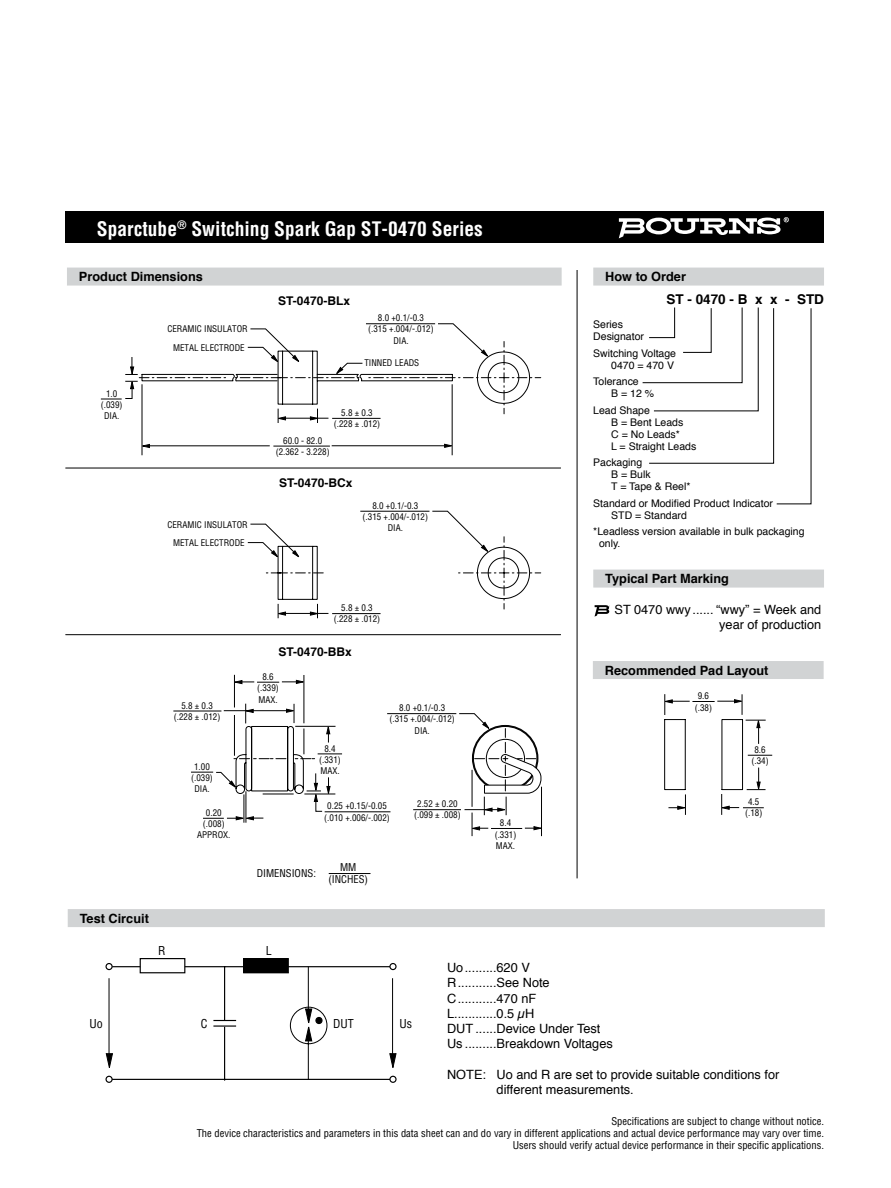
<style>
.page{position:relative;width:891px;height:1188px;background:#fff}
.page>*{position:absolute;margin:0;border:0;box-sizing:border-box;transform-origin:0 0}
.t1{font:700 condensed 19.5px "Helvetica";color:#fff}
.t2{font:700 13.5px "Helvetica";color:#000}
.t3{font:12.75px/15.3px "Helvetica";color:#000}
.t4{font:700 12.75px "Helvetica";color:#000}
.t5{font:700 12px "Helvetica";color:#000}
.t6{font:condensed 12px "Helvetica";color:#000}
.t7{font:condensed 10.5px/12px "Helvetica";color:#000;text-align:center}
.t8{font:10.5px/12px "Helvetica";color:#000}
.t9{font:condensed 9px/11.2px "Helvetica";color:#000;text-align:center}
</style>
<div class="page">
<hr style="left:452px;top:384px;width:1px;height:71px;background:#000">
<svg style="left:141px;top:444px;width:9px;height:4px"></svg>
<svg style="left:444px;top:444px;width:9px;height:4px"></svg>
<hr style="left:148px;top:445px;width:122px;height:1px;background:#000">
<hr style="left:332px;top:445px;width:116px;height:1px;background:#000">
<hr style="left:142px;top:384px;width:1px;height:71px;background:#000">
<hr style="left:273px;top:446px;width:57px;height:1px;background:#000">
<hr style="left:387px;top:713px;width:69px;height:1px;background:#000">
<svg style="left:101px;top:323px;width:440px;height:100px"></svg>
<hr style="left:284px;top:418px;width:44px;height:1px;background:#000">
<svg style="left:247px;top:510px;width:294px;height:108px"></svg>
<hr style="left:284px;top:613px;width:44px;height:1px;background:#000">
<hr style="left:304px;top:675px;width:1px;height:48px;background:#000">
<hr style="left:234px;top:675px;width:1px;height:32px;background:#000">
<svg style="left:233px;top:680px;width:72px;height:4px"></svg>
<hr style="left:173px;top:711px;width:48px;height:1px;background:#000">
<hr style="left:413px;top:809px;width:48px;height:1px;background:#000">
<svg style="left:458px;top:713px;width:84px;height:123px"></svg>
<hr style="left:465px;top:809px;width:37px;height:1px;background:#000">
<hr style="left:472px;top:770px;width:1px;height:37px;background:#000">
<hr style="left:325px;top:811px;width:65px;height:1px;background:#000">
<svg style="left:191px;top:704px;width:151px;height:119px"></svg>
<hr style="left:66px;top:468px;width:495px;height:1px;background:#000">
<hr style="left:66px;top:634px;width:495px;height:1px;background:#000">
<hr style="left:66px;top:855px;width:495px;height:1px;background:#000">
<div style="left:65px;top:212px;width:759px;height:31px;background:#000"></div>
<svg style="left:619px;top:217px;width:170px;height:21px"></svg>
<div style="left:67px;top:268px;width:495px;height:18px;background:#d1d3d4"></div>
<div style="left:593px;top:268px;width:231px;height:18px;background:#d1d3d4"></div>
<svg style="left:642px;top:307px;width:170px;height:198px"></svg>
<div style="left:593px;top:570px;width:231px;height:18px;background:#d1d3d4"></div>
<hr style="left:329px;top:873px;width:42px;height:1px;background:#000">
<hr style="left:577px;top:270px;width:1px;height:608px;background:#000">
<div style="left:68px;top:909px;width:757px;height:18px;background:#d1d3d4"></div>
<hr style="left:112px;top:1079px;width:278px;height:1px;background:#000">
<hr style="left:112px;top:966px;width:278px;height:1px;background:#000">
<div style="left:140px;top:958px;width:45px;height:15px;background:#fff;border:1px solid #000"></div>
<svg style="left:105px;top:963px;width:8px;height:120px"></svg>
<hr style="left:109px;top:978px;width:1px;height:78px;background:#000">
<svg style="left:212px;top:958px;width:185px;height:125px"></svg>
<svg style="left:595px;top:605px;width:14px;height:12px"></svg>
<div style="left:593px;top:661px;width:231px;height:18px;background:#d1d3d4"></div>
<svg style="left:664px;top:694px;width:108px;height:121px"></svg>
<h1 class="t1" style="left:97px;top:217px;width:387px">Sparctube<sup>®</sup> Switching Spark Gap ST-0470 Series</h1>
<h3 class="t4" style="left:79px;top:266px;width:125px">Product Dimensions</h3>
<h3 class="t5" style="left:278px;top:291px;width:74px">ST-0470-BLx</h3>
<p class="t9" style="left:167px;top:323px;width:82px">CERAMIC INSULATOR</p>
<p class="t9" style="left:368px;top:312px;width:67px">8.0 +0.1/-0.3 (.315 +.004/-.012)<br>DIA.</p>
<p class="t9" style="left:173px;top:342px;width:73px">METAL ELECTRODE</p>
<p class="t9" style="left:101px;top:388px;width:23px">1.0 (.039)<br>DIA.</p>
<p class="t9" style="left:167px;top:519px;width:82px">CERAMIC INSULATOR</p>
<p class="t9" style="left:173px;top:537px;width:73px">METAL ELECTRODE</p>
<p class="t9" style="left:364px;top:357px;width:56px">TINNED LEADS</p>
<p class="t9" style="left:334px;top:407px;width:48px">5.8 ± 0.3 (.228 ± .012)</p>
<p class="t9" style="left:276px;top:435px;width:56px">60.0 - 82.0 (2.362 - 3.228)</p>
<h3 class="t5" style="left:279px;top:473px;width:75px">ST-0470-BCx</h3>
<p class="t9" style="left:363px;top:500px;width:67px">8.0 +0.1/-0.3 (.315 +.004/-.012)<br>DIA.</p>
<p class="t9" style="left:174px;top:700px;width:48px">5.8 ± 0.3 (.228 ± .012)</p>
<p class="t9" style="left:191px;top:761px;width:23px">1.00 (.039)<br>DIA.</p>
<p class="t9" style="left:197px;top:807px;width:35px">0.20 (.008)<br>APPROX.</p>
<p class="t9" style="left:334px;top:602px;width:48px">5.8 ± 0.3 (.228 ± .012)</p>
<h3 class="t5" style="left:278px;top:642px;width:75px">ST-0470-BBx</h3>
<p class="t9" style="left:257px;top:671px;width:23px">8.6 (.339)<br>MAX.</p>
<p class="t9" style="left:319px;top:743px;width:23px">8.4 (.331)<br>MAX.</p>
<p class="t9" style="left:389px;top:702px;width:67px">8.0 +0.1/-0.3 (.315 +.004/-.012)<br>DIA.</p>
<p class="t9" style="left:324px;top:800px;width:67px">0.25 +0.15/-0.05 (.010 +.006/-.002)</p>
<p class="t7" style="left:257px;top:867px;width:61px">DIMENSIONS:</p>
<p class="t7" style="left:328px;top:860px;width:41px;line-height:12.6px">MM (INCHES)</p>
<p class="t9" style="left:414px;top:798px;width:48px">2.52 ± 0.20 (.099 ± .008)</p>
<h3 class="t4" style="left:80px;top:908px;width:71px">Test Circuit</h3>
<h3 class="t6" style="left:158px;top:943px;width:9px">R</h3>
<h3 class="t6" style="left:266px;top:943px;width:7px">L</h3>
<p class="t9" style="left:495px;top:817px;width:23px">8.4 (.331)<br>MAX.</p>
<h3 class="t4" style="left:605px;top:266px;width:82px">How to Order</h3>
<h2 class="t2" style="left:666px;top:288px;width:159px">ST - 0470 - B x x - STD</h2>
<p class="t8" style="left:593px;top:319px;width:52px">Series<br>Designator</p>
<p class="t8" style="left:593px;top:347px;width:84px;text-align:right">Switching Voltage<br>0470 = 470 V</p>
<p class="t8" style="left:611px;top:376px;width:44px;text-indent:-18px">Tolerance<br>B = 12 %</p>
<p class="t8" style="left:611px;top:404px;width:87px;text-indent:-18px">Lead Shape<br>B = Bent Leads<br>C = No Leads*<br>L = Straight Leads</p>
<p class="t8" style="left:611px;top:457px;width:81px;text-indent:-18px">Packaging<br>B = Bulk<br>T = Tape &amp; Reel*</p>
<p class="t8" style="left:611px;top:497px;width:163px;text-indent:-18px">Standard or Modified Product Indicator<br>STD = Standard</p>
<p class="t8" style="left:599px;top:526px;width:207px;text-indent:-6px">*Leadless version available in bulk packaging only.</p>
<h3 class="t4" style="left:605px;top:568px;width:125px">Typical Part Marking</h3>
<h3 class="t3" style="left:615px;top:602px;width:208px;text-align:right">ST 0470 wwy ...... “wwy” = Week and year of production</h3>
<p class="t9" style="left:643px;top:490px;width:23px">8.6 (.339)<br>MAX.</p>
<p class="t9" style="left:705px;top:573px;width:23px">(.331)</p>
<p class="t9" style="left:713px;top:619px;width:61px">0.25 +0.15/-0.05</p>
<h3 class="t4" style="left:605px;top:660px;width:165px">Recommended Pad Layout</h3>
<p class="t9" style="left:695px;top:690px;width:19px">9.6 (.38)</p>
<p class="t9" style="left:751px;top:744px;width:19px">8.6 (.34)</p>
<p class="t9" style="left:745px;top:796px;width:19px">4.5 (.18)</p>
<h3 class="t3" style="left:447px;top:960px;width:167px">Uo.........620 V<br>R...........See Note<br>C...........470 nF<br>L............0.5 µH<br>DUT ......Device Under Test<br>Us .........Breakdown Voltages</h3>
<h3 class="t3" style="left:497px;top:1067px;width:284px;text-indent:-49px">NOTE: Uo and R are set to provide suitable conditions for different measurements.</h3>
<p class="t7" style="left:197px;top:1115px;width:629px;text-align:right">Specifications are subject to change without notice.<br>The device characteristics and parameters in this data sheet can and do vary in different applications and actual device performance may vary over time.<br>Users should verify actual device performance in their specific applications.</p>
<h3 class="t6" style="left:89px;top:1016px;width:15px">Uo</h3>
<h3 class="t6" style="left:201px;top:1016px;width:8px">C</h3>
<h3 class="t6" style="left:333px;top:1016px;width:22px">DUT</h3>
<h3 class="t6" style="left:400px;top:1016px;width:14px">Us</h3>
</div>
